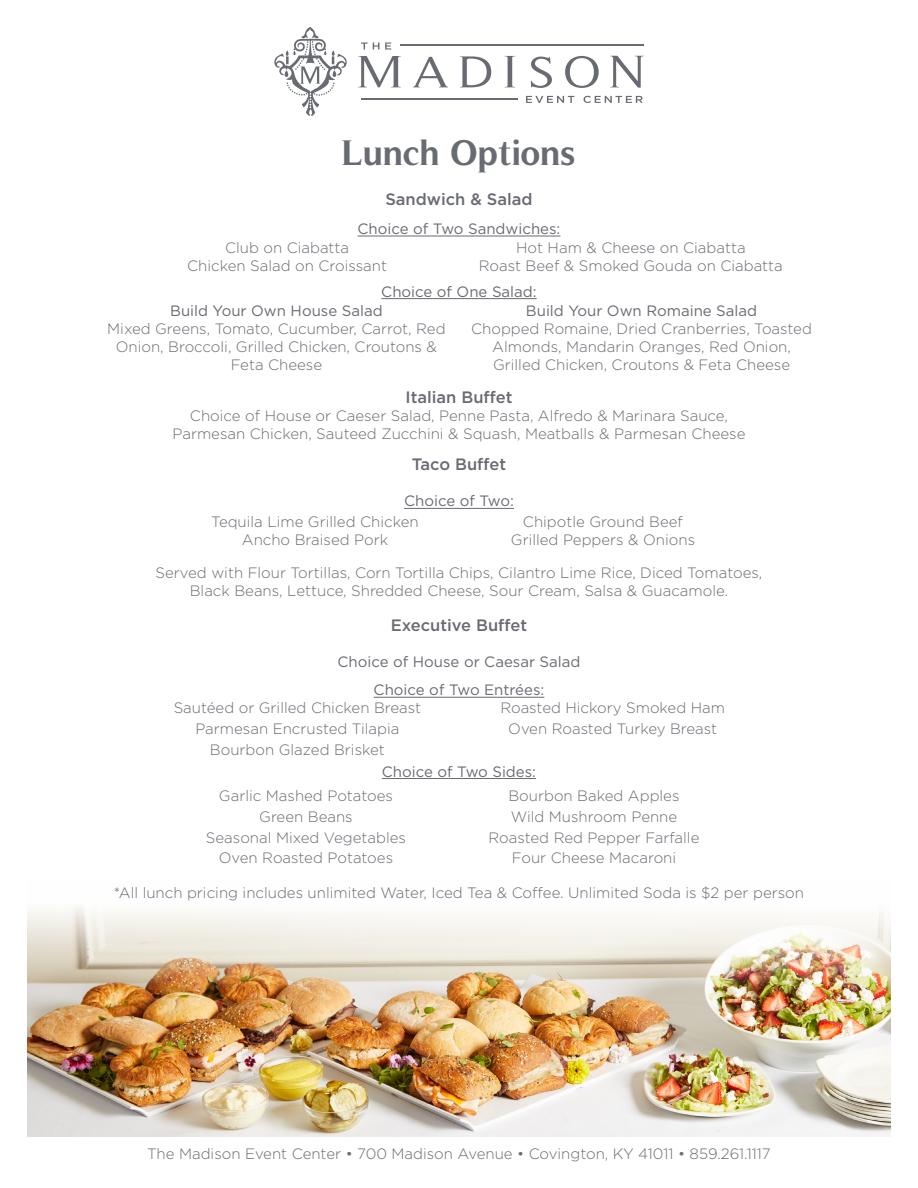
<style>
.page{position:relative;width:918px;height:1188px;background:#fff}
.page>*{position:absolute;margin:0;border:0;box-sizing:border-box;transform-origin:0 0}
.t1{font:700 36px "Timeless";color:#696b73}
.t2{font:500 16.5px "Gotham";color:#696b73}
.t3{font:300 15px/18px "Gotham";color:#696b73;text-align:center}
.t4{font:15px "Gotham";color:#696b73}
</style>
<div class="page">
<img style="left:27px;top:907px;width:864px;height:229px">
<hr style="left:358px;top:236px;width:202px;height:1px;background:#696b73">
<hr style="left:381px;top:298px;width:156px;height:1px;background:#696b73">
<hr style="left:404px;top:508px;width:110px;height:1px;background:#696b73">
<hr style="left:374px;top:697px;width:170px;height:1px;background:#696b73">
<hr style="left:382px;top:778px;width:154px;height:1px;background:#696b73">
<svg style="left:274px;top:27px;width:73px;height:89px"></svg>
<hr style="left:400px;top:44px;width:244px;height:2px;background:#696b73">
<svg style="left:358px;top:56px;width:43px;height:31px"></svg>
<svg style="left:413px;top:57px;width:35px;height:30px"></svg>
<svg style="left:460px;top:56px;width:31px;height:31px"></svg>
<svg style="left:505px;top:56px;width:10px;height:31px"></svg>
<svg style="left:531px;top:57px;width:21px;height:31px"></svg>
<svg style="left:565px;top:56px;width:34px;height:32px"></svg>
<svg style="left:610px;top:56px;width:34px;height:32px"></svg>
<svg style="left:526px;top:96px;width:48px;height:7px"></svg>
<svg style="left:583px;top:96px;width:60px;height:7px"></svg>
<svg style="left:361px;top:43px;width:18px;height:7px"></svg>
<svg style="left:385px;top:43px;width:6px;height:7px"></svg>
<hr style="left:361px;top:98px;width:157px;height:2px;background:#696b73">
<p class="t1" style="left:342px;top:131px;width:235px">Lunch Options</p>
<p class="t2" style="left:385px;top:188px;width:149px">Sandwich &amp; Salad</p>
<p class="t4" style="left:358px;top:219px;width:204px">Choice of Two Sandwiches:</p>
<p class="t3" style="left:225px;top:239px;width:126px">Club on Ciabatta</p>
<p class="t3" style="left:187px;top:257px;width:201px">Chicken Salad on Croissant</p>
<p class="t3" style="left:516px;top:239px;width:231px">Hot Ham &amp; Cheese on Ciabatta</p>
<p class="t3" style="left:479px;top:257px;width:305px">Roast Beef &amp; Smoked Gouda on Ciabatta</p>
<p class="t4" style="left:381px;top:282px;width:157px">Choice of One Salad:</p>
<p class="t4" style="left:170px;top:301px;width:214px">Build Your Own House Salad</p>
<p class="t3" style="left:107px;top:319px;width:340px">Mixed Greens, Tomato, Cucumber, Carrot, Red<br>Onion, Broccoli, Grilled Chicken, Croutons &amp;<br>Feta Cheese</p>
<p class="t4" style="left:526px;top:301px;width:233px">Build Your Own Romaine Salad</p>
<p class="t3" style="left:471px;top:319px;width:342px">Chopped Romaine, Dried Cranberries, Toasted<br>Almonds, Mandarin Oranges, Red Onion,<br>Grilled Chicken, Croutons &amp; Feta Cheese</p>
<p class="t2" style="left:405px;top:386px;width:109px">Italian Buffet</p>
<p class="t3" style="left:173px;top:406px;width:574px">Choice of House or Caeser Salad, Penne Pasta, Alfredo &amp; Marinara Sauce,<br>Parmesan Chicken, Sauteed Zucchini &amp; Squash, Meatballs &amp; Parmesan Cheese</p>
<p class="t2" style="left:412px;top:454px;width:96px">Taco Buffet</p>
<p class="t4" style="left:404px;top:491px;width:111px">Choice of Two:</p>
<p class="t3" style="left:211px;top:512px;width:209px">Tequila Lime Grilled Chicken</p>
<p class="t3" style="left:242px;top:530px;width:148px">Ancho Braised Pork</p>
<p class="t3" style="left:523px;top:512px;width:162px">Chipotle Ground Beef</p>
<p class="t3" style="left:511px;top:530px;width:186px">Grilled Peppers &amp; Onions</p>
<p class="t3" style="left:156px;top:564px;width:608px">Served with Flour Tortillas, Corn Tortilla Chips, Cilantro Lime Rice, Diced Tomatoes,<br>Black Beans, Lettuce, Shredded Cheese, Sour Cream, Salsa &amp; Guacamole.</p>
<p class="t2" style="left:391px;top:614px;width:138px">Executive Buffet</p>
<p class="t4" style="left:337px;top:653px;width:245px">Choice of House or Caesar Salad</p>
<p class="t3" style="left:174px;top:699px;width:249px">Sautéed or Grilled Chicken Breast</p>
<p class="t3" style="left:195px;top:719px;width:205px">Parmesan Encrusted Tilapia</p>
<p class="t3" style="left:210px;top:740px;width:176px">Bourbon Glazed Brisket</p>
<p class="t4" style="left:374px;top:680px;width:172px">Choice of Two Entrées:</p>
<p class="t3" style="left:500px;top:699px;width:226px">Roasted Hickory Smoked Ham</p>
<p class="t3" style="left:508px;top:719px;width:210px">Oven Roasted Turkey Breast</p>
<p class="t4" style="left:382px;top:762px;width:156px">Choice of Two Sides:</p>
<p class="t3" style="left:219px;top:787px;width:176px">Garlic Mashed Potatoes</p>
<p class="t3" style="left:259px;top:807px;width:95px">Green Beans</p>
<p class="t3" style="left:206px;top:828px;width:202px">Seasonal Mixed Vegetables</p>
<p class="t3" style="left:219px;top:849px;width:176px">Oven Roasted Potatoes</p>
<p class="t3" style="left:509px;top:787px;width:173px">Bourbon Baked Apples</p>
<p class="t3" style="left:511px;top:807px;width:168px">Wild Mushroom Penne</p>
<p class="t3" style="left:489px;top:828px;width:212px">Roasted Red Pepper Farfalle</p>
<p class="t3" style="left:512px;top:849px;width:166px">Four Cheese Macaroni</p>
<p class="t3" style="left:114px;top:884px;width:692px">*All lunch pricing includes unlimited Water, Iced Tea &amp; Coffee. Unlimited Soda is $2 per person</p>
<p class="t3" style="left:147px;top:1144px;width:625px">The Madison Event Center • 700 Madison Avenue • Covington, KY 41011 • 859.261.1117</p>
</div>
